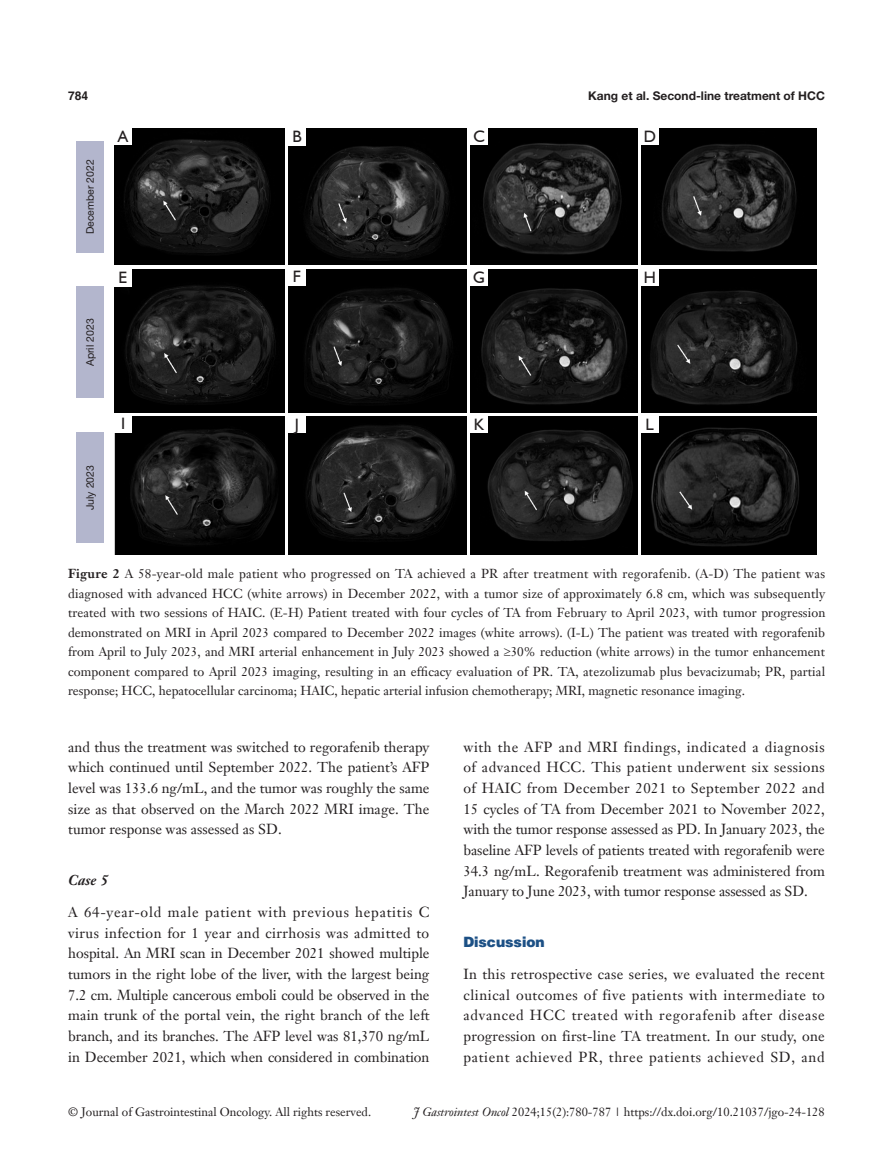
<style>
.page{position:relative;width:893px;height:1170px;background:#fff}
.page>*{position:absolute;margin:0;border:0;box-sizing:border-box;transform-origin:0 0}
.t1{font:16.5px "Humanist 521 BT";color:#231f20}
.t2{font:14.25px/20.7px "Janson Text LT";color:#231f20;text-align:justify}
._1ji-6_5{font:900 14.25px "Helvetica";color:#1c5085}
._2ji-6_5{font:italic 700 14.25px "Janson Text LT";color:#231f20}
.二级标题下沉{font:12.75px/19.5px "Janson Text LT";color:#231f20;text-align:justify}
.t3{font:12px "Janson Text LT";color:#231f20}
.t4{font:700 12px "Helvetica Neue LT Pro";color:#231f20}
.t5{font:700 12px "Helvetica";color:#231f20}
.二级标题下沉-2{font:10.5px "Helvetica Neue LT Pro";color:#231f20}
.s1{font-weight:700}
.s2{font-style:italic}
</style>
<div class="page">
<img style="left:115px;top:128px;width:170px;height:136px">
<img style="left:289px;top:128px;width:178px;height:136px">
<img style="left:471px;top:128px;width:167px;height:137px">
<img style="left:642px;top:128px;width:174px;height:136px">
<img style="left:115px;top:269px;width:170px;height:143px">
<img style="left:289px;top:269px;width:178px;height:143px">
<img style="left:471px;top:269px;width:167px;height:143px">
<img style="left:642px;top:269px;width:174px;height:143px">
<img style="left:115px;top:416px;width:170px;height:138px">
<img style="left:289px;top:416px;width:178px;height:138px">
<img style="left:471px;top:416px;width:167px;height:138px">
<img style="left:642px;top:416px;width:174px;height:138px">
<div style="left:115px;top:128px;width:17px;height:17px;background:#fff"></div>
<div style="left:288px;top:268px;width:17px;height:17px;background:#fff"></div>
<div style="left:470px;top:416px;width:17px;height:17px;background:#fff"></div>
<div style="left:289px;top:128px;width:17px;height:17px;background:#fff"></div>
<div style="left:471px;top:269px;width:17px;height:17px;background:#fff"></div>
<div style="left:641px;top:416px;width:17px;height:17px;background:#fff"></div>
<div style="left:471px;top:128px;width:17px;height:17px;background:#fff"></div>
<div style="left:641px;top:269px;width:17px;height:17px;background:#fff"></div>
<div style="left:641px;top:128px;width:17px;height:17px;background:#fff"></div>
<div style="left:115px;top:415px;width:17px;height:17px;background:#fff"></div>
<div style="left:115px;top:269px;width:17px;height:17px;background:#fff"></div>
<div style="left:289px;top:416px;width:17px;height:17px;background:#fff"></div>
<div style="left:77px;top:141px;width:27px;height:111px;background:#b3b6cd"></div>
<div style="left:77px;top:287px;width:27px;height:111px;background:#b3b6cd"></div>
<div style="left:77px;top:432px;width:27px;height:111px;background:#b3b6cd"></div>
<p class="t5" style="left:68px;top:88px;width:22px">784</p>
<p class="t4" style="left:588px;top:88px;width:238px">Kang et al. Second-line treatment of HCC</p>
<p class="二级标题下沉-2" style="left:84px;top:234px;width:76px;rotate:-90deg">December 2022</p>
<p class="二级标题下沉-2" style="left:84px;top:366px;width:49px;rotate:-90deg">April 2023</p>
<p class="二级标题下沉-2" style="left:84px;top:510px;width:47px;rotate:-90deg">July 2023</p>
<p class="t1" style="left:118px;top:126px;width:12px">A</p>
<p class="t1" style="left:119px;top:267px;width:10px">E</p>
<p class="t1" style="left:121px;top:413px;width:6px">I</p>
<p class="t1" style="left:292px;top:126px;width:11px">B</p>
<p class="t1" style="left:293px;top:266px;width:10px">F</p>
<p class="t1" style="left:295px;top:414px;width:6px">J</p>
<p class="t1" style="left:474px;top:126px;width:13px">C</p>
<p class="t1" style="left:644px;top:126px;width:14px">D</p>
<p class="t1" style="left:473px;top:267px;width:13px">G</p>
<p class="t1" style="left:644px;top:267px;width:14px">H</p>
<p class="t1" style="left:474px;top:414px;width:12px">K</p>
<p class="t1" style="left:645px;top:414px;width:10px">L</p>
<p class="二级标题下沉" style="left:68px;top:563px;width:759px"><span class="s1">Figure 2</span> A 58-year-old male patient who progressed on TA achieved a PR after treatment with regorafenib. (A-D) The patient was diagnosed with advanced HCC (white arrows) in December 2022, with a tumor size of approximately 6.8 cm, which was subsequently treated with two sessions of HAIC. (E-H) Patient treated with four cycles of TA from February to April 2023, with tumor progression demonstrated on MRI in April 2023 compared to December 2022 images (white arrows). (I-L) The patient was treated with regorafenib from April to July 2023, and MRI arterial enhancement in July 2023 showed a ≥30% reduction (white arrows) in the tumor enhancement component compared to April 2023 imaging, resulting in an efficacy evaluation of PR. TA, atezolizumab plus bevacizumab; PR, partial response; HCC, hepatocellular carcinoma; HAIC, hepatic arterial infusion chemotherapy; MRI, magnetic resonance imaging.</p>
<p class="t2" style="left:68px;top:736px;width:363px">and thus the treatment was switched to regorafenib therapy which continued until September 2022. The patient’s AFP level was 133.6 ng/mL, and the tumor was roughly the same size as that observed on the March 2022 MRI image. The tumor response was assessed as SD.</p>
<p class="_2ji-6_5" style="left:68px;top:871px;width:42px">Case 5</p>
<p class="t2" style="left:68px;top:901px;width:363px">A 64-year-old male patient with previous hepatitis C virus infection for 1 year and cirrhosis was admitted to hospital. An MRI scan in December 2021 showed multiple tumors in the right lobe of the liver, with the largest being 7.2 cm. Multiple cancerous emboli could be observed in the main trunk of the portal vein, the right branch of the left branch, and its branches. The AFP level was 81,370 ng/mL in December 2021, which when considered in combination</p>
<p class="t2" style="left:463px;top:736px;width:363px">with the AFP and MRI findings, indicated a diagnosis of advanced HCC. This patient underwent six sessions of HAIC from December 2021 to September 2022 and 15 cycles of TA from December 2021 to November 2022, with the tumor response assessed as PD. In January 2023, the baseline AFP levels of patients treated with regorafenib were 34.3 ng/mL. Regorafenib treatment was administered from January to June 2023, with tumor response assessed as SD.</p>
<p class="_1ji-6_5" style="left:463px;top:933px;width:83px">Discussion</p>
<p class="t2" style="left:463px;top:963px;width:363px">In this retrospective case series, we evaluated the recent clinical outcomes of five patients with intermediate to advanced HCC treated with regorafenib after disease progression on first-line TA treatment. In our study, one patient achieved PR, three patients achieved SD, and</p>
<p class="t3" style="left:68px;top:1104px;width:304px">© Journal of Gastrointestinal Oncology. All rights reserved.</p>
<p class="t3" style="left:413px;top:1104px;width:413px"><span class="s2">J Gastrointest Oncol</span> 2024;15(2):780-787 | https://dx.doi.org/10.21037/jgo-24-128</p>
</div>
